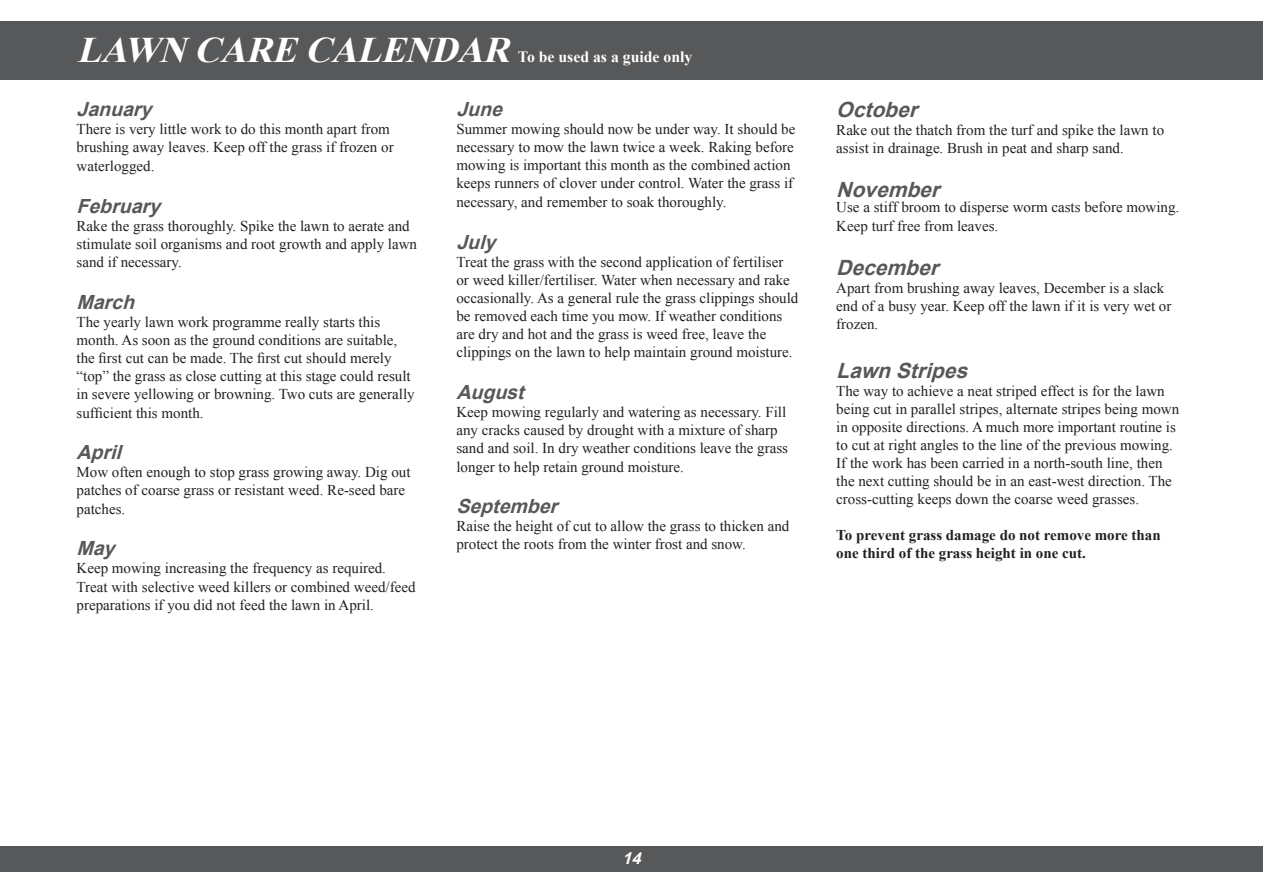
<style>
.page{position:relative;width:1263px;height:893px;background:#fff}
.page>*{position:absolute;margin:0;border:0;box-sizing:border-box;transform-origin:0 0}
.t1{font:italic 700 36px "Times New Roman";color:#fff}
.t2{font:italic 700 21px "Arial";color:#57585a}
.t3{font:italic 700 19.5px "Arial";color:#57585a}
.Page_numbering{font:italic 700 16.5px "Arial";color:#fff}
.t4{font:700 15.75px "Times New Roman";color:#fff}
.t5{font:15px/18px "Times New Roman";color:#231f20}
.t6{font:700 15px/18px "Times New Roman";color:#231f20}
</style>
<div class="page">
<div style="left:0;top:21px;width:1263px;height:58px;background:#57585a"></div>
<div style="left:0;top:846px;width:1263px;height:26px;background:#57585a"></div>
<p class="t1" style="left:77px;top:25px;width:446px">LAWN CARE CALENDAR</p>
<p class="t4" style="left:518px;top:45px;width:176px">To be used as a guide only</p>
<p class="t3" style="left:77px;top:97px;width:84px">January</p>
<p class="t5" style="left:77px;top:120px;width:319px;line-height:18.5px">There is very little work to do this month apart from brushing away leaves. Keep off the grass if frozen or waterlogged.</p>
<p class="t3" style="left:77px;top:193px;width:92px">February</p>
<p class="t5" style="left:77px;top:216px;width:342px;line-height:18.5px">Rake the grass thoroughly. Spike the lawn to aerate and stimulate soil organisms and root growth and apply lawn sand if necessary.</p>
<p class="t3" style="left:77px;top:289px;width:66px">March</p>
<p class="t5" style="left:77px;top:313px;width:340px">The yearly lawn work programme really starts this month. As soon as the ground conditions are suitable, the first cut can be made. The first cut should merely “top” the grass as close cutting at this stage could result in severe yellowing or browning. Two cuts are generally sufficient this month.</p>
<p class="t3" style="left:77px;top:439px;width:53px">April</p>
<p class="t5" style="left:77px;top:463px;width:335px;line-height:18.5px">Mow often enough to stop grass growing away. Dig out patches of coarse grass or resistant weed. Re-seed bare patches.</p>
<p class="t3" style="left:77px;top:536px;width:47px">May</p>
<p class="t5" style="left:77px;top:559px;width:340px">Keep mowing increasing the frequency as required.<br>Treat with selective weed killers or combined weed/feed preparations if you did not feed the lawn in April.</p>
<p class="t3" style="left:456px;top:97px;width:54px">June</p>
<p class="t5" style="left:456px;top:120px;width:340px">Summer mowing should now be under way. It should be necessary to mow the lawn twice a week. Raking before mowing is important this month as the combined action keeps runners of clover under control. Water the grass if necessary, and remember to soak thoroughly.</p>
<p class="t3" style="left:456px;top:229px;width:48px">July</p>
<p class="t5" style="left:456px;top:252px;width:343px">Treat the grass with the second application of fertiliser or weed killer/fertiliser. Water when necessary and rake occasionally. As a general rule the grass clippings should be removed each time you mow. If weather conditions are dry and hot and the grass is weed free, leave the clippings on the lawn to help maintain ground moisture.</p>
<p class="t3" style="left:456px;top:379px;width:76px">August</p>
<p class="t5" style="left:456px;top:402px;width:333px">Keep mowing regularly and watering as necessary. Fill any cracks caused by drought with a mixture of sharp sand and soil. In dry weather conditions leave the grass longer to help retain ground moisture.</p>
<p class="t3" style="left:456px;top:493px;width:110px">September</p>
<p class="t5" style="left:456px;top:517px;width:334px">Raise the height of cut to allow the grass to thicken and protect the roots from the winter frost and snow.</p>
<p class="t2" style="left:836px;top:96px;width:90px">October</p>
<p class="t5" style="left:836px;top:121px;width:329px">Rake out the thatch from the turf and spike the lawn to assist in drainage. Brush in peat and sharp sand.</p>
<p class="t2" style="left:836px;top:176px;width:112px">November</p>
<p class="t5" style="left:836px;top:198px;width:345px;line-height:18.9px">Use a stiff broom to disperse worm casts before mowing.<br>Keep turf free from leaves.</p>
<p class="t2" style="left:836px;top:254px;width:111px">December</p>
<p class="t5" style="left:836px;top:279px;width:337px">Apart from brushing away leaves, December is a slack end of a busy year. Keep off the lawn if it is very wet or frozen.</p>
<p class="t2" style="left:836px;top:357px;width:140px">LawnStripes</p>
<p class="t5" style="left:836px;top:382px;width:344px">The way to achieve a neat striped effect is for the lawn being cut in parallel stripes, alternate stripes being mown in opposite directions. A much more important routine is to cut at right angles to the line of the previous mowing.<br>If the work has been carried in a north-south line, then the next cutting should be in an east-west direction. The cross-cutting keeps down the coarse weed grasses.</p>
<p class="t6" style="left:836px;top:526px;width:326px">To prevent grass damage do not remove more than one third of the grass height in one cut.</p>
<p class="Page_numbering" style="left:622px;top:847px;width:26px">14</p>
</div>
